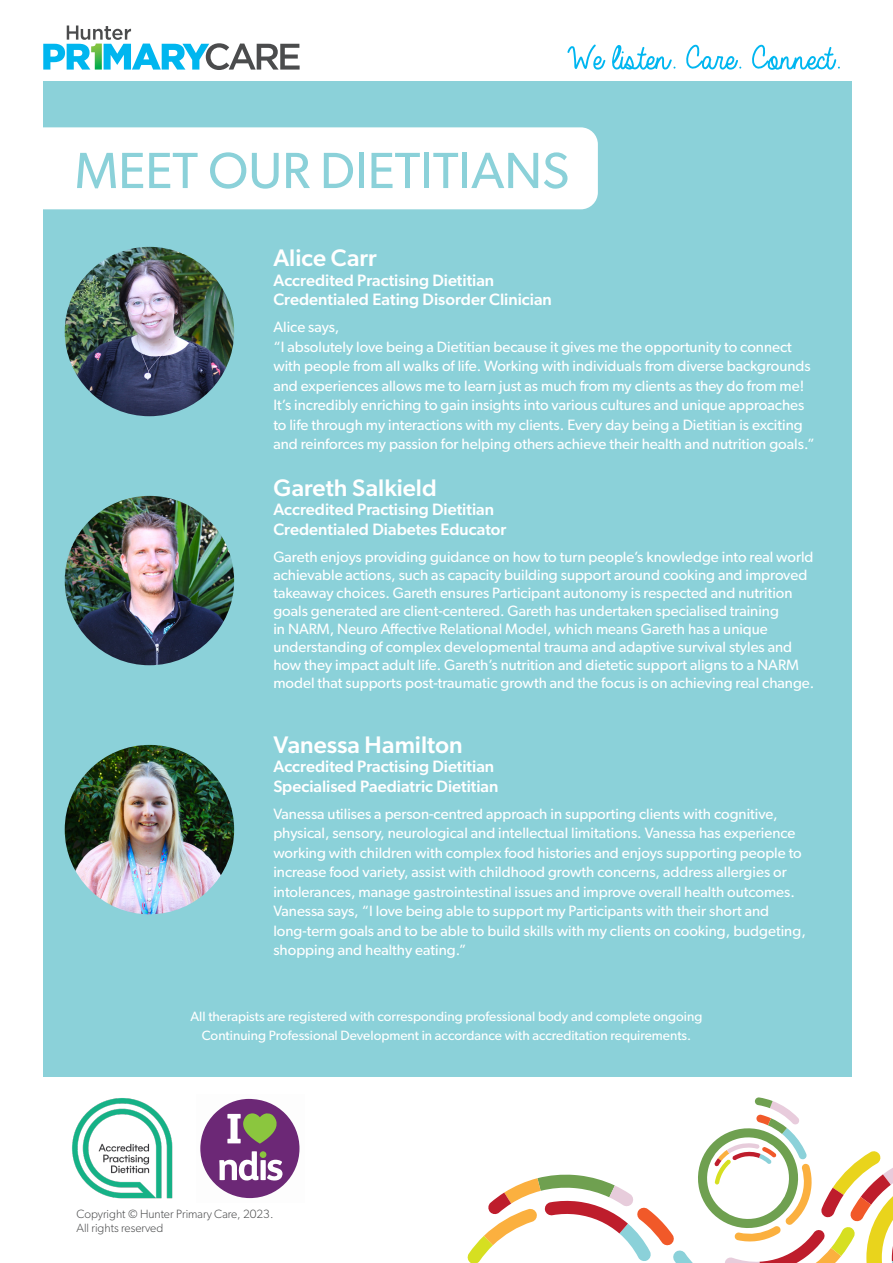
<style>
.page{position:relative;width:893px;height:1263px;background:#fff}
.page>*{position:absolute;margin:0;border:0;box-sizing:border-box;transform-origin:0 0}
.t1{font:51px "Gibson";color:#8bd1d9}
.t2{font:500 24px "Gibson";color:#fff}
.t3{font:500 16.5px/19.5px "Gibson";color:#fff}
.t4{font:15px/19.5px "Gibson";color:#fff}
.t5{font:13.5px/19.5px "Gibson";color:#fff;text-align:center}
.t6{font:300 12px/14.4px "Gibson";color:#4b4c4d}
</style>
<div class="page">
<div style="left:43px;top:82px;width:809px;height:994px;background:#8bd1d9"></div>
<img style="left:65px;top:247px;width:169px;height:169px;border-radius:85px">
<img style="left:65px;top:496px;width:169px;height:169px;border-radius:85px">
<img style="left:65px;top:745px;width:169px;height:169px;border-radius:85px">
<div style="left:26px;top:127px;width:572px;height:82px;background:#fff;border-radius:17px"></div>
<svg style="left:467px;top:1097px;width:426px;height:166px"></svg>
<svg style="left:43px;top:26px;width:257px;height:44px"></svg>
<svg style="left:567px;top:45px;width:38px;height:25px"></svg>
<svg style="left:612px;top:45px;width:63px;height:25px"></svg>
<svg style="left:686px;top:45px;width:55px;height:25px"></svg>
<svg style="left:752px;top:45px;width:88px;height:25px"></svg>
<svg style="left:200px;top:1099px;width:100px;height:99px"></svg>
<img style="left:72px;top:1098px;width:101px;height:101px">
<p class="t1" style="left:75px;top:140px;width:496px">MEET OUR DIETITIANS</p>
<p class="t2" style="left:273px;top:243px;width:105px">Alice Carr</p>
<p class="t3" style="left:273px;top:270px;width:280px">Accredited Practising Dietitian<br>Credentialed Eating Disorder Clinician</p>
<p class="t4" style="left:273px;top:317px;width:68px">Alice says,</p>
<p class="t4" style="left:273px;top:336px;width:543px">“I absolutely love being a Dietitian because it gives me the opportunity to connect with people from all walks of life. Working with individuals from diverse backgrounds and experiences allows me to learn just as much from my clients as they do from me!<br>It’s incredibly enriching to gain insights into various cultures and unique approaches to life through my interactions with my clients. Every day being a Dietitian is exciting and reinforces my passion for helping others achieve their health and nutrition goals.”</p>
<p class="t2" style="left:273px;top:473px;width:165px">Gareth Salkield</p>
<p class="t3" style="left:273px;top:500px;width:222px">Accredited Practising Dietitian</p>
<p class="t3" style="left:273px;top:519px;width:235px">Credentialed Diabetes Educator</p>
<p class="t4" style="left:273px;top:547px;width:542px;line-height:18px">Gareth enjoys providing guidance on how to turn people’s knowledge into real world achievable actions, such as capacity building support around cooking and improved takeaway choices. Gareth ensures Participant autonomy is respected and nutrition goals generated are client-centered. Gareth has undertaken specialised training<br>in NARM, Neuro Affective Relational Model, which means Gareth has a unique understanding of complex developmental trauma and adaptive survival styles and how they impact adult life. Gareth’s nutrition and dietetic support aligns to a NARM model that supports post-traumatic growth and the focus is on achieving real change.</p>
<p class="t2" style="left:273px;top:730px;width:191px">Vanessa Hamilton</p>
<p class="t3" style="left:273px;top:756px;width:227px">Accredited Practising Dietitian<br>Specialised Paediatric Dietitian</p>
<p class="t4" style="left:273px;top:803px;width:530px">Vanessa utilises a person-centred approach in supporting clients with cognitive, physical, sensory, neurological and intellectual limitations. Vanessa has experience working with children with complex food histories and enjoys supporting people to increase food variety, assist with childhood growth concerns, address allergies or intolerances, manage gastrointestinal issues and improve overall health outcomes.</p>
<p class="t4" style="left:273px;top:901px;width:534px">Vanessa says, “I love being able to support my Participants with their short and long-term goals and to be able to build skills with my clients on cooking, budgeting, shopping and healthy eating.”</p>
<p class="t5" style="left:190px;top:1006px;width:513px">All therapists are registered with corresponding professional body and complete ongoing<br>Continuing Professional Development in accordance with accreditation requirements.</p>
<p class="t6" style="left:76px;top:1206px;width:198px">Copyright © Hunter Primary Care, 2023.<br>All rights reserved</p>
</div>
